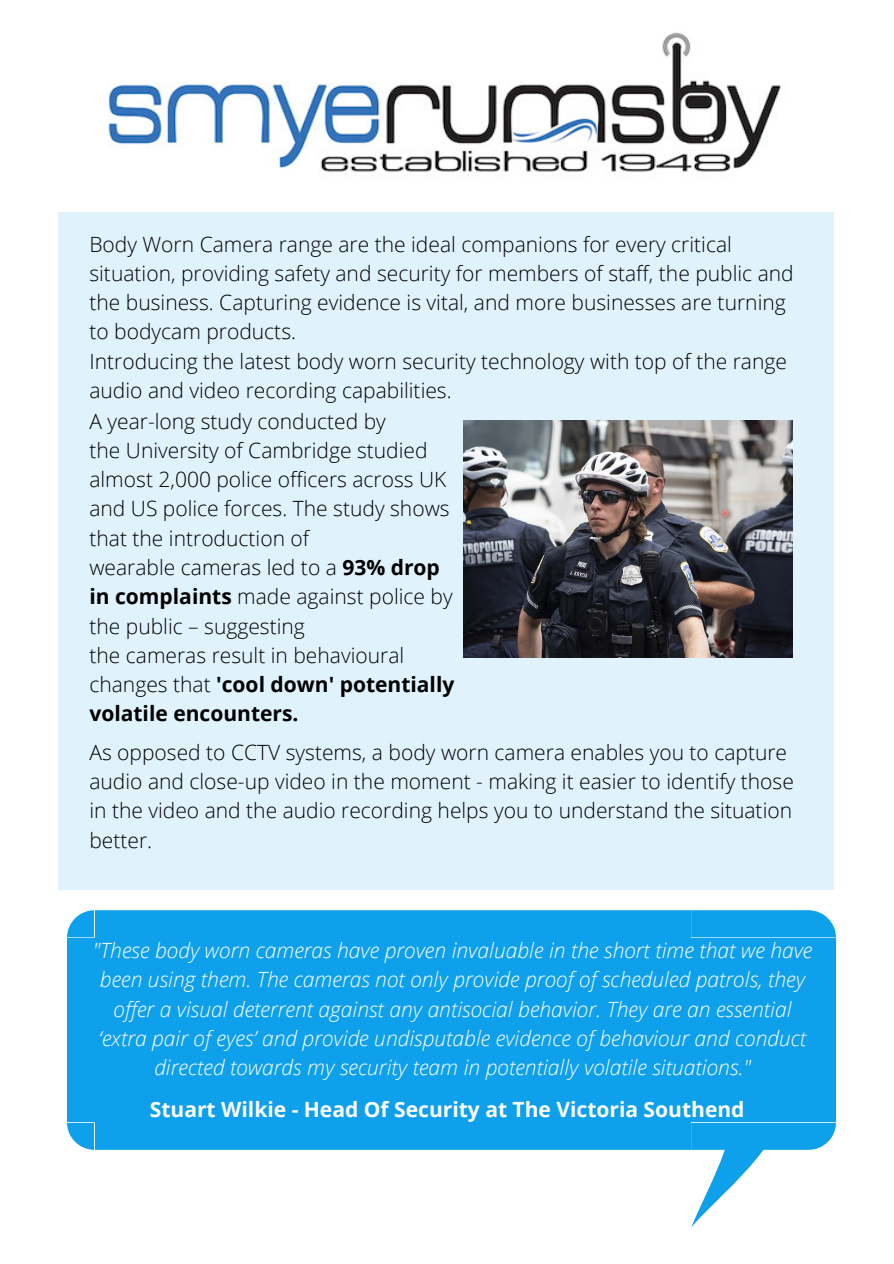
<style>
.page{position:relative;width:894px;height:1264px;background:#fff}
.page>*{position:absolute;margin:0;border:0;box-sizing:border-box;transform-origin:0 0}
.t1{font:300 21px/29.4px "Open Sans";color:#000}
.t2{font:italic 300 21px/29.2px "Open Sans";color:#fff;text-align:center}
.t3{font:700 21px "Open Sans";color:#fff}
.s1{font-weight:700}
</style>
<div class="page">
<div style="left:58px;top:213px;width:776px;height:677px;background:#e0f3fc"></div>
<img style="left:108px;top:32px;width:673px;height:140px">
<img style="left:463px;top:420px;width:329px;height:237px">
<svg style="left:67px;top:910px;width:768px;height:317px;fill:#0ea0eb"></svg>
<p class="t1" style="left:89px;top:229px;width:705px">Body Worn Camera range are the ideal companions for every critical situation, providing safety and security for members of staff, the public and the business. Capturing evidence is vital, and more businesses are turning to bodycam products.<br>Introducing the latest body worn security technology with top of the range audio and video recording capabilities.<br>A year-long study conducted by<br>the University of Cambridge studied<br>almost 2,000 police officers across UK<br>and US police forces. The study shows<br>that the introduction of<br>wearable cameras led to a <span class="s1">93% drop<br>in complaints</span> made against police by<br>the public – suggesting<br>the cameras result in behavioural<br>changes that <span class="s1">'cool down' potentially<br>volatile encounters.</span></p>
<p class="t1" style="left:89px;top:737px;width:705px">As opposed to CCTV systems, a body worn camera enables you to capture audio and close-up video in the moment - making it easier to identify those in the video and the audio recording helps you to understand the situation better.</p>
<p class="t2" style="left:93px;top:935px;width:721px">"These body worn cameras have proven invaluable in the short time that we have been using them. The cameras not only provide proof of scheduled patrols, they offer a visual deterrent against any antisocial behavior. They are an essential ‘extra pair of eyes’ and provide undisputable evidence of behaviour and conduct directed towards my security team in potentially volatile situations."</p>
<p class="t3" style="left:150px;top:1094px;width:596px">Stuart Wilkie - Head Of Security at The Victoria Southend</p>
</div>
